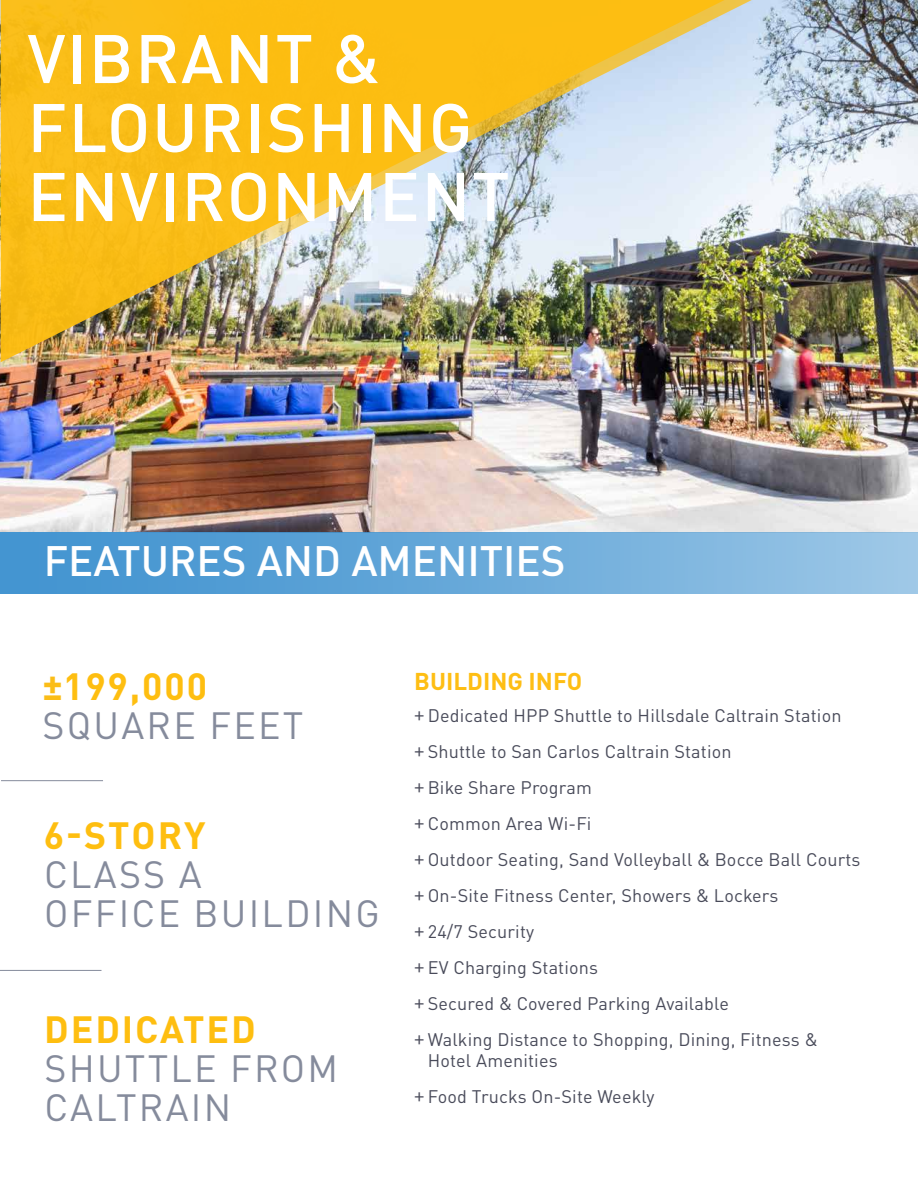
<style>
.page{position:relative;width:918px;height:1188px;background:#fff}
.page>*{position:absolute;margin:0;border:0;box-sizing:border-box;transform-origin:0 0}
.t1{font:500 67.5px/69px "DINOT";letter-spacing:.025em;color:#fff}
.t2{font:500 42px "DINOT";color:#fff}
.t3{font:37.5px/39px "DINOT";letter-spacing:.06em;color:#858b9c}
.t4{font:700 37.5px "DINOT";letter-spacing:.05em;color:#febe10}
.t5{font:700 24px "DINOT";color:#febe14}
.t6{font:18px/36px "DINOT";letter-spacing:.01em;color:#494b5a}
.s1{font-weight:700;color:#fbbd17}
.s2{font-weight:700;color:#febe10}
.s3{font-family:"Lato"}
</style>
<div class="page">
<img style="left:0;top:0;width:918px;height:532px">
<img style="left:725px;top:0;width:27px;height:362px">
<img style="left:1px;top:0;width:724px;height:362px">
<div style="left:0;top:532px;width:918px;height:61px;background:linear-gradient(to right,#3a8fce,#9ac5e6)"></div>
<hr style="left:1px;top:780px;width:102px;height:1px;background:#858b9c">
<hr style="left:0;top:970px;width:102px;height:1px;background:#858b9c">
<h1 class="t1" style="left:27px;top:18px;width:484px">VIBRANT &amp;<br>FLOURISHING<br>ENVIRONMENT</h1>
<h2 class="t2" style="left:44px;top:528px;width:524px">FEATURES AND AMENITIES</h2>
<h3 class="t3" style="left:42px;top:664px;width:262px"><span class="s1">±</span><span class="s2">199,000<br></span>SQUARE FEET</h3>
<h3 class="t4" style="left:44px;top:807px;width:163px">6-STORY</h3>
<h3 class="t3" style="left:44px;top:852px;width:337px">CLASS A<br>OFFICE BUILDING</h3>
<h3 class="t4" style="left:44px;top:1000px;width:213px">DEDICATED</h3>
<h3 class="t3" style="left:44px;top:1046px;width:295px">SHUTTLE FROM<br>CALTRAIN</h3>
<h3 class="t5" style="left:414px;top:662px;width:169px">BUILDING INFO</h3>
<p class="t6" style="left:414px;top:696px;width:448px"><span class="s3">+</span> Dedicated HPP Shuttle to Hillsdale Caltrain Station<br><span class="s3">+</span> Shuttle to San Carlos Caltrain Station<br><span class="s3">+</span> Bike Share Program<br><span class="s3">+</span> Common Area Wi-Fi<br><span class="s3">+</span> Outdoor Seating, Sand Volleyball &amp; Bocce Ball Courts <span class="s3">+</span> On-Site Fitness Center, Showers &amp; Lockers<br><span class="s3">+</span> 24/7 Security<br><span class="s3">+</span> EV Charging Stations<br><span class="s3">+</span> Secured &amp; Covered Parking Available<br><span class="s3">+</span> Walking Distance to Shopping, Dining, Fitness &amp;</p>
<p class="t6" style="left:414px;top:1041px;width:242px;text-indent:14px">Hotel Amenities<br><span class="s3">+</span> Food Trucks On-Site Weekly</p>
</div>
